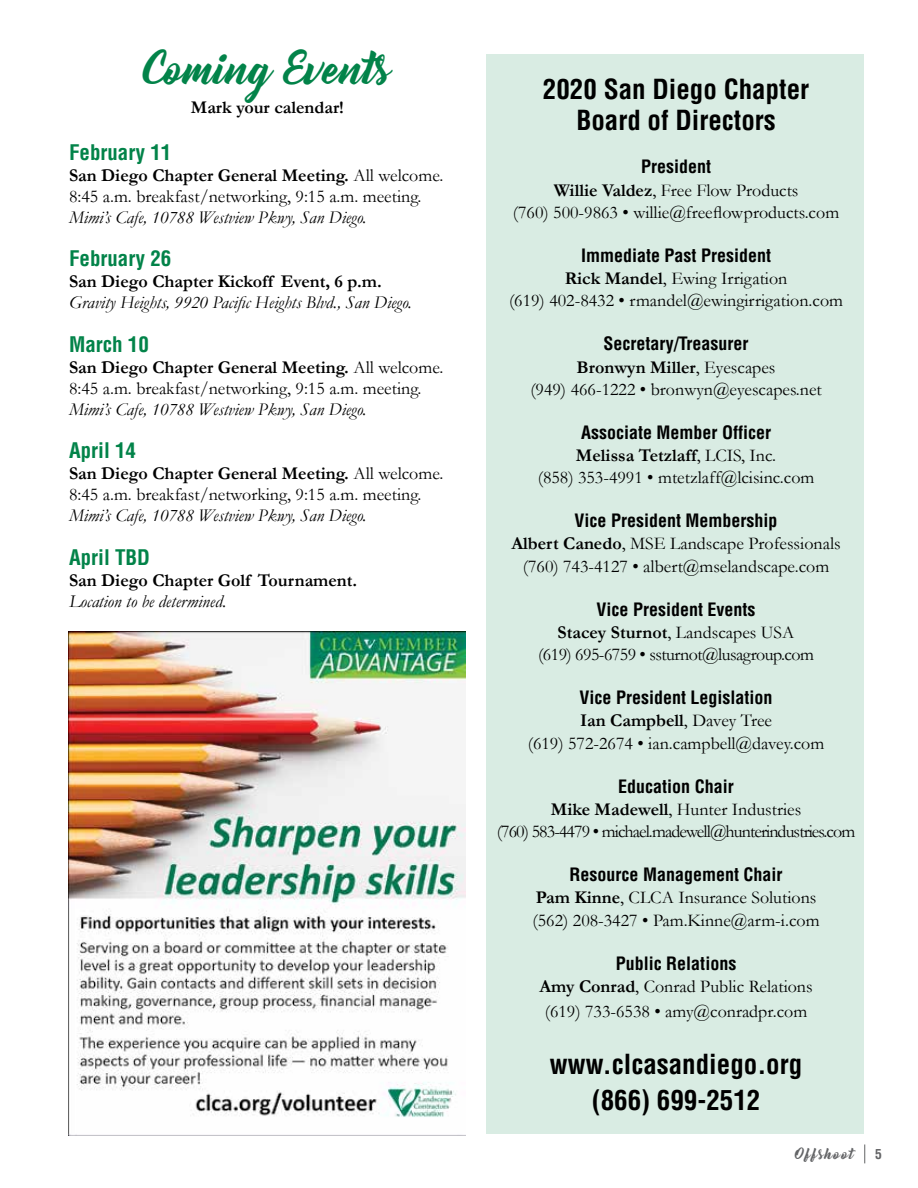
<style>
.page{position:relative;width:918px;height:1188px;background:#fff}
.page>*{position:absolute;margin:0;border:0;box-sizing:border-box;transform-origin:0 0}
.t1{font:40.5px "Bernadette";color:#028349}
.t2{font:700 condensed 27px/31.5px "Helvetica";color:#000;text-align:center}
.t3{font:700 condensed 21px "Helvetica";color:#028349}
.t4{font:18px/22px "Garamond";color:#000;text-align:center}
.t5{font:700 condensed 18px "Helvetica";color:#000}
.t6{font:italic 18px "Garamond";color:#000}
.t7{font:18px/22px "Garamond";letter-spacing:-.05em;color:#000;text-align:center}
.t8{font:700 18px "Garamond";color:#000}
.t9{font:18px/22px "Garamond";letter-spacing:-.03em;color:#000;text-align:center}
.t10{font:13.5px "Bernadette";letter-spacing:.095em;color:#636466}
.t11{font:700 condensed 13.5px "Helvetica";color:#636466}
.s1{font-weight:700}
</style>
<div class="page">
<svg style="left:864px;top:1144px;width:1px;height:19px"></svg>
<div style="left:486px;top:54px;width:378px;height:1080px;background:#d9ece3"></div>
<img style="left:68px;top:632px;width:398px;height:503px">
<h1 class="t1" style="left:143px;top:37px;width:250px">Coming Events</h1>
<p class="t8" style="left:191px;top:95px;width:155px">Mark your calendar!</p>
<p class="t3" style="left:69px;top:139px;width:104px">February 11</p>
<p class="t4" style="left:69px;top:164px;width:376px;line-height:21px;text-align:left"><span class="s1">San Diego Chapter General Meeting.</span> All welcome.<br>8:45 a.m. breakfast/networking, 9:15 a.m. meeting.</p>
<p class="t6" style="left:69px;top:205px;width:299px">Mimi’s Cafe, 10788 Westview Pkwy, San Diego.</p>
<p class="t3" style="left:69px;top:246px;width:104px">February 26</p>
<p class="t8" style="left:69px;top:269px;width:314px">San Diego Chapter Kickoff Event, 6 p.m.</p>
<p class="t6" style="left:69px;top:290px;width:344px">Gravity Heights, 9920 Pacific Heights Blvd., San Diego.</p>
<p class="t3" style="left:69px;top:331px;width:81px">March 10</p>
<p class="t4" style="left:69px;top:356px;width:376px;line-height:21px;text-align:left"><span class="s1">San Diego Chapter General Meeting.</span> All welcome.<br>8:45 a.m. breakfast/networking, 9:15 a.m. meeting.</p>
<p class="t6" style="left:69px;top:397px;width:299px">Mimi’s Cafe, 10788 Westview Pkwy, San Diego.</p>
<p class="t3" style="left:69px;top:438px;width:69px">April 14</p>
<p class="t4" style="left:69px;top:463px;width:376px;line-height:21px;text-align:left"><span class="s1">San Diego Chapter General Meeting.</span> All welcome.<br>8:45 a.m. breakfast/networking, 9:15 a.m. meeting.</p>
<p class="t6" style="left:69px;top:503px;width:299px">Mimi’s Cafe, 10788 Westview Pkwy, San Diego.</p>
<p class="t3" style="left:69px;top:544px;width:83px">April TBD</p>
<p class="t8" style="left:69px;top:568px;width:290px">San Diego Chapter Golf Tournament.</p>
<p class="t6" style="left:69px;top:589px;width:159px">Location to be determined.</p>
<h2 class="t2" style="left:543px;top:73px;width:268px">2020 San Diego Chapter<br>Board of Directors</h2>
<p class="t5" style="left:641px;top:156px;width:72px">President</p>
<p class="t4" style="left:513px;top:178px;width:328px"><span class="s1">Willie Valdez</span>, Free Flow Products<br>(760) 500-9863 • willie@freeflowproducts.com</p>
<p class="t5" style="left:581px;top:244px;width:192px">Immediate Past President</p>
<p class="t4" style="left:509px;top:267px;width:336px"><span class="s1">Rick Mandel</span>, Ewing Irrigation<br>(619) 402-8432 • rmandel@ewingirrigation.com</p>
<p class="t5" style="left:604px;top:333px;width:146px">Secretary/Treasurer</p>
<p class="t4" style="left:530px;top:355px;width:293px"><span class="s1">Bronwyn Miller</span>, Eyescapes<br>(949) 466-1222 • bronwyn@eyescapes.net</p>
<p class="t5" style="left:581px;top:421px;width:191px">Associate Member Officer</p>
<p class="t4" style="left:538px;top:444px;width:278px"><span class="s1">Melissa Tetzlaff</span>, LCIS, Inc.<br>(858) 353-4991 • mtetzlaff@lcisinc.com</p>
<p class="t5" style="left:575px;top:510px;width:205px">Vice President Membership</p>
<p class="t4" style="left:511px;top:532px;width:331px"><span class="s1">Albert Canedo</span>, MSE Landscape Professionals (760) 743-4127 • albert@mselandscape.com</p>
<p class="t5" style="left:597px;top:598px;width:160px">Vice President Events</p>
<p class="t9" style="left:538px;top:621px;width:277px"><span class="s1">Stacey Sturnot</span>, Landscapes USA<br>(619) 695-6759 • ssturnot@lusagroup.com</p>
<p class="t5" style="left:580px;top:687px;width:195px">Vice President Legislation</p>
<p class="t4" style="left:528px;top:709px;width:298px"><span class="s1">Ian Campbell</span>, Davey Tree<br>(619) 572-2674 • ian.campbell@davey.com</p>
<p class="t5" style="left:618px;top:775px;width:117px">Education Chair</p>
<p class="t7" style="left:497px;top:798px;width:360px"><span class="s1">Mike Madewell</span>, Hunter Industries<br>(760) 583-4479 • michael.madewell@hunterindustries.com</p>
<p class="t5" style="left:570px;top:863px;width:214px">Resource Management Chair</p>
<p class="t4" style="left:533px;top:886px;width:288px;text-align:left"><span class="s1">Pam Kinne</span>, CLCA Insurance Solutions (562) 208-3427 • Pam.Kinne@arm-i.com</p>
<p class="t5" style="left:616px;top:952px;width:122px">Public Relations</p>
<p class="t4" style="left:539px;top:973px;width:275px;line-height:24.8px"><span class="s1">Amy Conrad</span>, Conrad Public Relations (619) 733-6538 • amy@conradpr.com</p>
<h2 class="t2" style="left:550px;top:1046px;width:254px;line-height:36px">www.clcasandiego.org (866) 699-2512</h2>
<p class="t10" style="left:795px;top:1143px;width:60px">Offshoot</p>
<p class="t11" style="left:875px;top:1146px;width:8px">5</p>
</div>
